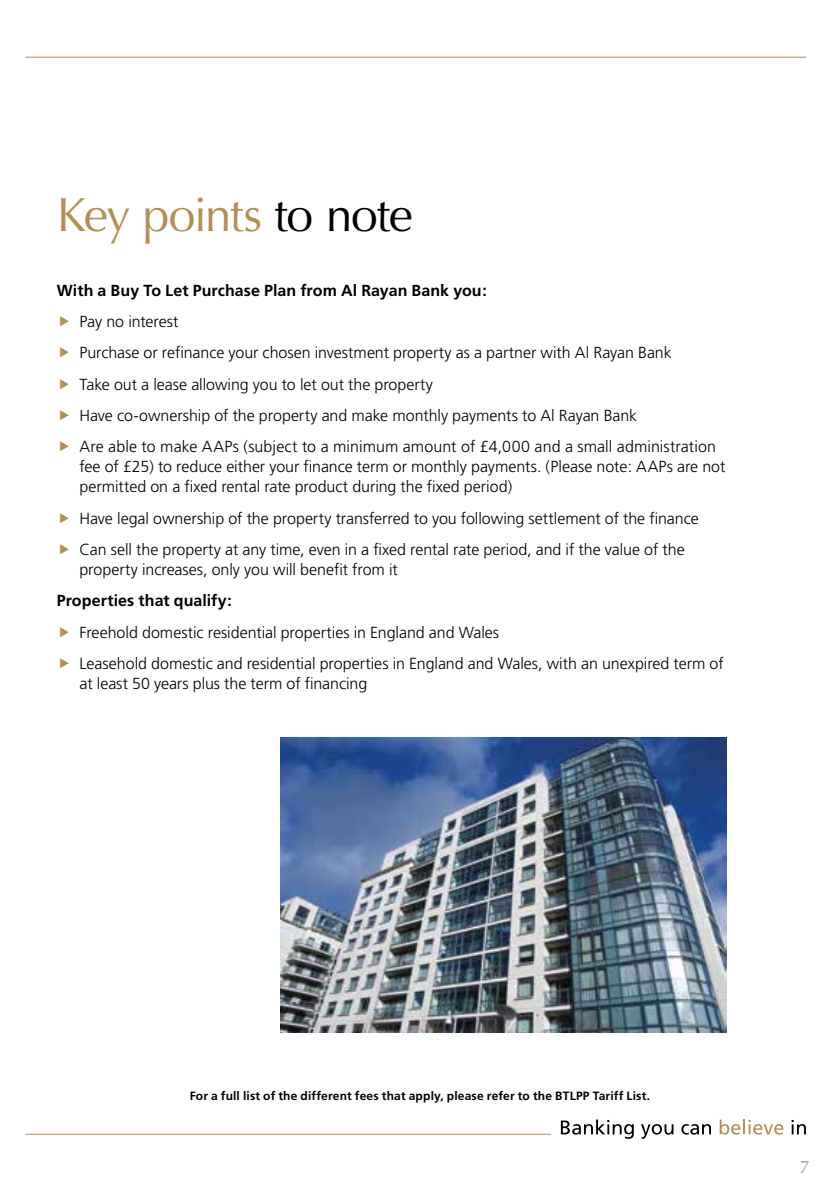
<style>
.page{position:relative;width:840px;height:1191px;background:#fff}
.page>*{position:absolute;margin:0;border:0;box-sizing:border-box;transform-origin:0 0}
.t1{font:48px "Optima";letter-spacing:-.03em;color:#b38f55}
.t2{font:18px "Optima";color:#939598}
.t3{font:300 16px/31.4px "Frutiger";letter-spacing:-.005em;color:#000}
.t4{font:700 16px "Frutiger";letter-spacing:.005em;color:#000}
.t5{font:700 12px "Frutiger";letter-spacing:.015em;color:#000}
.s1{color:#000}
</style>
<div class="page">
<svg style="left:560px;top:1119px;width:73px;height:19px"></svg>
<svg style="left:641px;top:1124px;width:32px;height:14px"></svg>
<svg style="left:681px;top:1124px;width:29px;height:10px"></svg>
<svg style="left:719px;top:1119px;width:64px;height:15px"></svg>
<svg style="left:791px;top:1120px;width:14px;height:14px"></svg>
<hr style="left:26px;top:1133px;width:524px;height:1px;background:#b38f55">
<hr style="left:26px;top:57px;width:779px;height:1px;background:#b38f55">
<img style="left:280px;top:737px;width:446px;height:295px">
<h1 class="t1" style="left:57px;top:187px;width:357px">Key points <span class="s1">to note</span></h1>
<p class="t4" style="left:57px;top:281px;width:431px">With a Buy To Let Purchase Plan from Al Rayan Bank you:</p>
<p class="t3" style="left:79px;top:306px;width:637px">Pay no interest<br>Purchase or refinance your chosen investment property as a partner with Al Rayan Bank<br>Take out a lease allowing you to let out the property<br>Have co-ownership of the property and make monthly payments to Al Rayan Bank<br>Are able to make AAPs (subject to a minimum amount of £4,000 and a small administration</p>
<p class="t3" style="left:79px;top:457px;width:647px;line-height:20px">fee of £25) to reduce either your finance term or monthly payments. (Please note: AAPs are not permitted on a fixed rental rate product during the fixed period)</p>
<p class="t3" style="left:79px;top:503px;width:620px">Have legal ownership of the property transferred to you following settlement of the finance<br>Can sell the property at any time, even in a fixed rental rate period, and if the value of the</p>
<p class="t3" style="left:79px;top:554px;width:320px">property increases, only you will benefit from it</p>
<p class="t4" style="left:57px;top:591px;width:176px">Properties that qualify:</p>
<p class="t3" style="left:79px;top:617px;width:645px">Freehold domestic residential properties in England and Wales<br>Leasehold domestic and residential properties in England and Wales, with an unexpired term of</p>
<p class="t3" style="left:79px;top:668px;width:289px">at least 50 years plus the term of financing</p>
<p class="t5" style="left:190px;top:1089px;width:461px">For a full list of the different fees that apply, please refer to the BTLPP Tariff List.</p>
<p class="t2" style="left:799px;top:1156px;width:12px">7</p>
</div>
